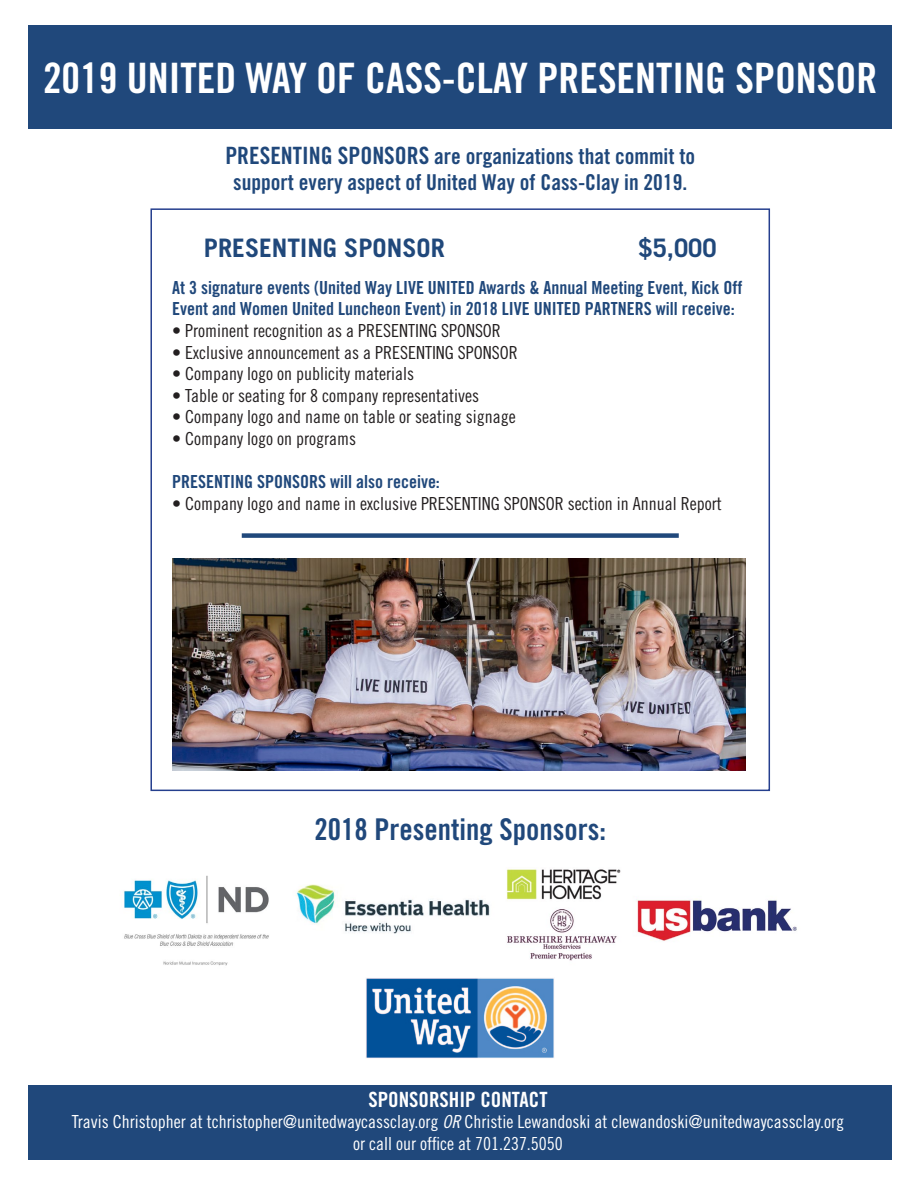
<style>
.page{position:relative;width:918px;height:1188px;background:#fff}
.page>*{position:absolute;margin:0;border:0;box-sizing:border-box;transform-origin:0 0}
.t1{font:42px "Trade Gothic Bold Cond Twenty";color:#fff}
.t2{font:30px "Trade Gothic Bold Cond Twenty";color:#20487b}
.t3{font:700 25.5px "Trade Gothic";color:#20487b}
.t4{font:21.9px "Trade Gothic Bold Cond Twenty";color:#20487b}
.t5{font:21px "Trade Gothic Bold Cond Twenty";color:#fff}
.t6{font:18px "Trade Gothic Cond Eighteen";color:#231f20}
.t7{font:18px/21.6px "Trade Gothic Bold Cond Twenty";color:#20487b}
.t8{font:18px "Trade Gothic Cond Eighteen";color:#fff}
.s1{font-size:23.85px}
.s2{font-family:"Trade Gothic Cond Eighteen Obl"}
</style>
<div class="page">
<div style="left:28px;top:25px;width:864px;height:104px;background:#20487b"></div>
<div style="left:242px;top:533px;width:437px;height:5px;background:#20487b"></div>
<img style="left:172px;top:558px;width:573px;height:213px">
<img style="left:123px;top:868px;width:674px;height:98px">
<div style="left:28px;top:1085px;width:864px;height:75px;background:#20487b"></div>
<img style="left:366px;top:978px;width:188px;height:80px">
<p class="t1" style="left:43px;top:53px;width:836px">2019 UNITED WAY OF CASS-CLAY PRESENTING SPONSOR</p>
<p class="t4" style="left:225px;top:143px;width:471px"><span class="s1">PRESENTING SPONSORS</span> are organizations that commit to</p>
<p class="t4" style="left:233px;top:169px;width:455px">support every aspect of United Way of Cass-Clay in 2019.</p>
<p class="t3" style="left:204px;top:232px;width:242px">PRESENTING SPONSOR</p>
<p class="t3" style="left:639px;top:232px;width:79px">$5,000</p>
<p class="t7" style="left:172px;top:276px;width:572px">At 3 signature events (United Way LIVE UNITED Awards &amp; Annual Meeting Event, Kick Off<br>Event and Women United Luncheon Event) in 2018 LIVE UNITED PARTNERS will receive:</p>
<p class="t6" style="left:172px;top:320px;width:330px">• Prominent recognition as a PRESENTING SPONSOR</p>
<p class="t6" style="left:172px;top:342px;width:347px">• Exclusive announcement as a PRESENTING SPONSOR</p>
<p class="t6" style="left:172px;top:363px;width:243px">• Company logo on publicity materials</p>
<p class="t6" style="left:172px;top:385px;width:308px">• Table or seating for 8 company representatives</p>
<p class="t6" style="left:172px;top:406px;width:345px">• Company logo and name on table or seating signage</p>
<p class="t6" style="left:172px;top:428px;width:185px">• Company logo on programs</p>
<p class="t7" style="left:172px;top:471px;width:269px">PRESENTING SPONSORS will also receive:</p>
<p class="t6" style="left:172px;top:493px;width:551px">• Company logo and name in exclusive PRESENTING SPONSOR section in Annual Report</p>
<p class="t2" style="left:315px;top:812px;width:293px">2018 Presenting Sponsors:</p>
<p class="t5" style="left:368px;top:1087px;width:181px">SPONSORSHIP CONTACT</p>
<p class="t8" style="left:72px;top:1111px;width:774px">Travis Christopher at tchristopher@unitedwaycassclay.org <span class="s2">OR</span> Christie Lewandoski at clewandoski@unitedwaycassclay.org</p>
<p class="t8" style="left:353px;top:1133px;width:211px">or call our office at 701.237.5050</p>
</div>
